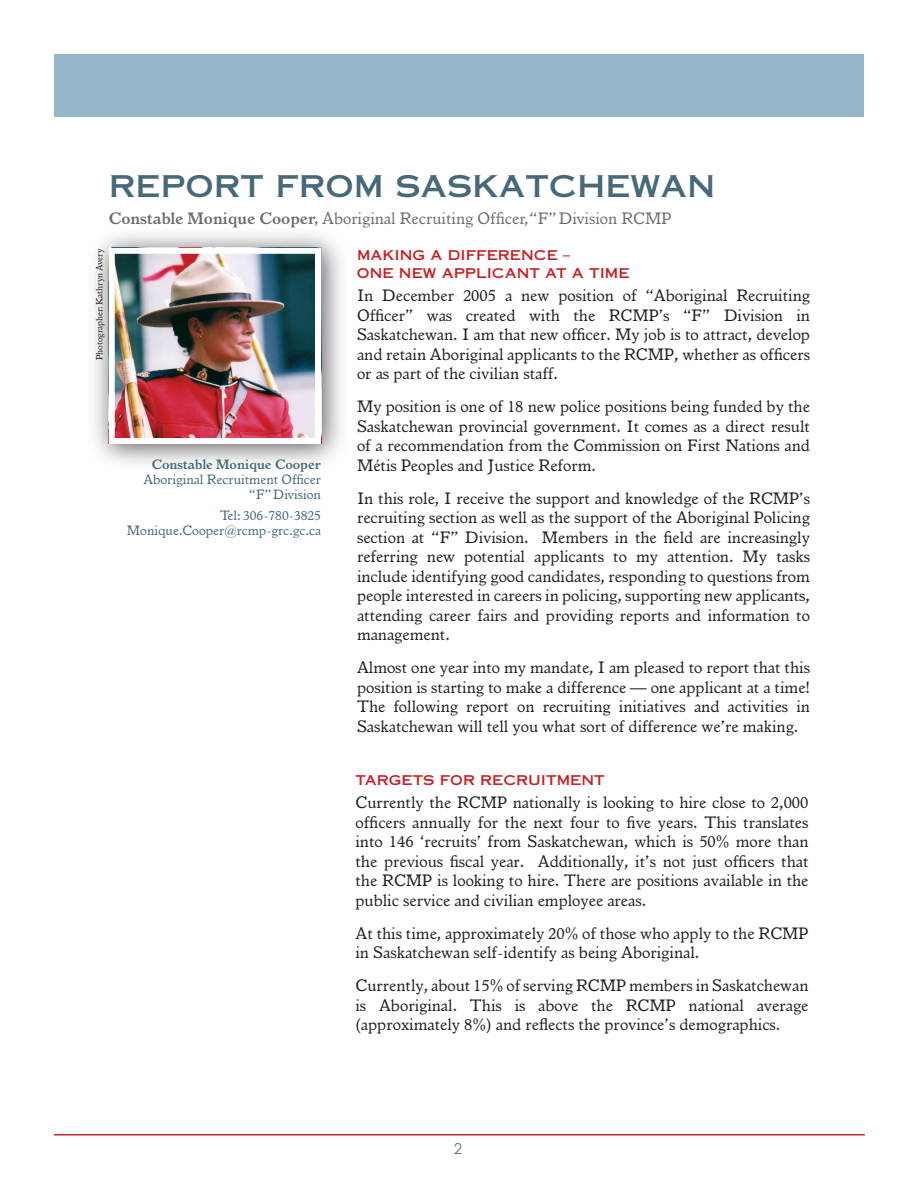
<style>
.page{position:relative;width:918px;height:1188px;background:#fff}
.page>*{position:absolute;margin:0;border:0;box-sizing:border-box;transform-origin:0 0}
.t1{font:30px "Copperplate Gothic Std 31 AB";color:#476978}
.t2{font:16.5px/19.5px "Italian Old Style MT Std";color:#231f20;text-align:justify}
.t3{font:16.5px "Italian Old Style MT Std";color:#6c6d70}
.t4{font:13.5px/15px "Italian Old Style MT Std";color:#476978;text-align:right}
.t5{font:13.5px/18px "Copperplate Gothic Std 31 AB";color:#c82026}
.t6{font:700 13.5px "Italian Old Style MT Std";color:#476978}
.t7{font:9px "Italian Old Style MT Std";color:#231f20}
.s1{font-weight:700}
</style>
<div class="page">
<hr style="left:54px;top:1134px;width:811px;height:1px;background:#c82026">
<div style="left:54px;top:54px;width:810px;height:63px;background:#95b6c8"></div>
<div style="left:89px;top:228px;width:259px;height:242px;background:#231f20;opacity:.75"></div>
<img style="left:116px;top:255px;width:198px;height:182px">
<div style="left:109px;top:248px;width:212px;height:196px;border:6px solid #fff"></div>
<h1 class="t1" style="left:109px;top:168px;width:608px">REPORT FROM SASKATCHEWAN</h1>
<p class="t3" style="left:109px;top:208px;width:564px"><span class="s1">Constable Monique Cooper,</span> Aboriginal Recruiting Officer,“F” Division RCMP</p>
<p class="t7" style="left:94px;top:360px;width:113px;rotate:-90deg">Photographer: Kathryn Avery</p>
<p class="t6" style="left:152px;top:456px;width:171px">Constable Monique Cooper</p>
<p class="t4" style="left:143px;top:471px;width:179px">Aboriginal Recruitment Officer “F” Division</p>
<p class="t4" style="left:127px;top:508px;width:196px">Tel: 306-780-3825<br>Monique.Cooper@rcmp-grc.gc.ca</p>
<p class="t5" style="left:357px;top:247px;width:274px">MAKING A DIFFERENCE –<br>ONE NEW APPLICANT AT A TIME</p>
<p class="t2" style="left:357px;top:286px;width:455px">In December 2005 a new position of “Aboriginal Recruiting Officer” was created with the RCMP’s “F” Division in Saskatchewan. I am that new officer. My job is to attract, develop and retain Aboriginal applicants to the RCMP, whether as officers or as part of the civilian staff.</p>
<p class="t2" style="left:357px;top:397px;width:455px">My position is one of 18 new police positions being funded by the Saskatchewan provincial government. It comes as a direct result of a recommendation from the Commission on First Nations and Métis Peoples and Justice Reform.</p>
<p class="t2" style="left:357px;top:488px;width:455px">In this role, I receive the support and knowledge of the RCMP’s recruiting section as well as the support of the Aboriginal Policing section at “F” Division. Members in the field are increasingly referring new potential applicants to my attention. My tasks include identifying good candidates, responding to questions from people interested in careers in policing, supporting new applicants, attending career fairs and providing reports and information to management.</p>
<p class="t2" style="left:357px;top:658px;width:455px">Almost one year into my mandate, I am pleased to report that this position is starting to make a difference — one applicant at a time!<br>The following report on recruiting initiatives and activities in Saskatchewan will tell you what sort of difference we’re making.</p>
<p class="t5" style="left:356px;top:772px;width:251px">TARGETS FOR RECRUITMENT</p>
<p class="t2" style="left:356px;top:793px;width:455px">Currently the RCMP nationally is looking to hire close to 2,000 officers annually for the next four to five years. This translates into 146 ‘recruits’ from Saskatchewan, which is 50% more than the previous fiscal year. Additionally, it’s not just officers that the RCMP is looking to hire. There are positions available in the public service and civilian employee areas.</p>
<p class="t2" style="left:356px;top:923px;width:455px">At this time, approximately 20% of those who apply to the RCMP in Saskatchewan self-identify as being Aboriginal.</p>
<p class="t2" style="left:356px;top:976px;width:455px">Currently, about 15% of serving RCMP members in Saskatchewan is Aboriginal. This is above the RCMP national average (approximately 8%) and reflects the province’s demographics.</p>
</div>
